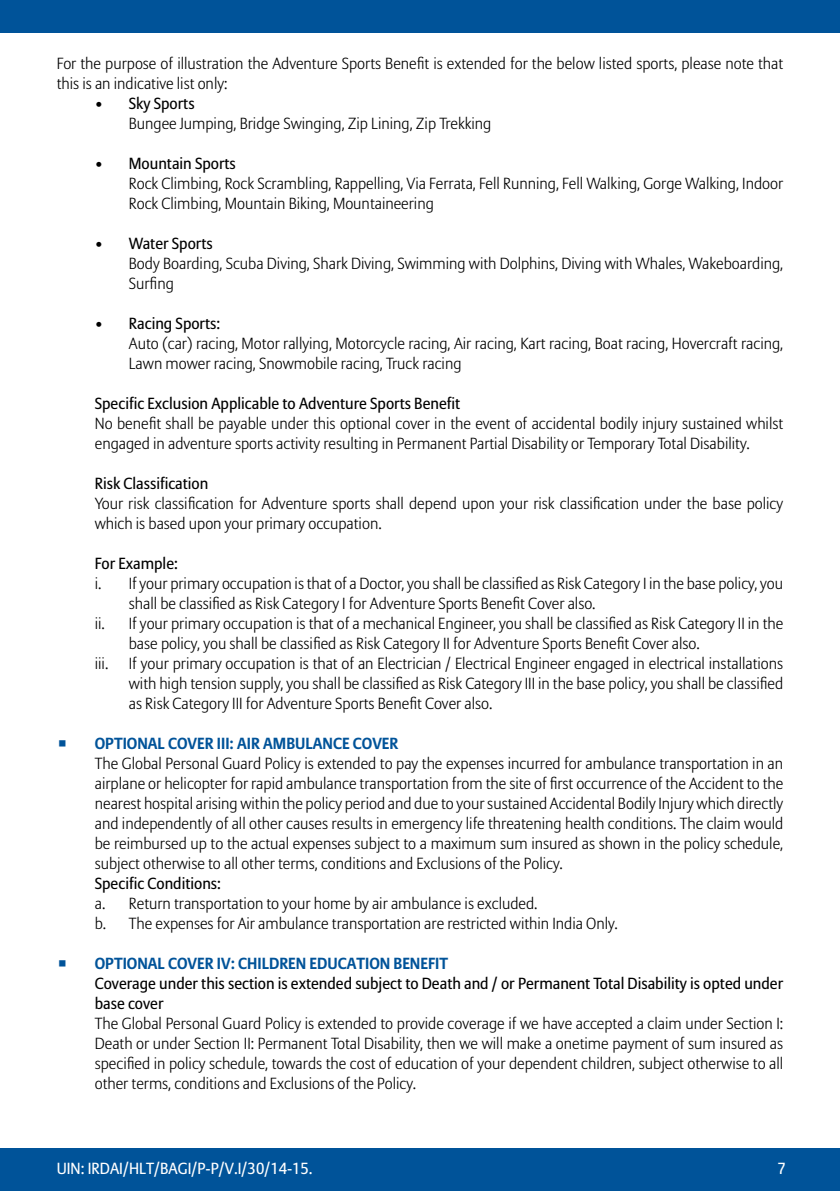
<style>
.page{position:relative;width:840px;height:1191px;background:#fff}
.page>*{position:absolute;margin:0;border:0;box-sizing:border-box;transform-origin:0 0}
.t1{font:300 16px/20px "Allianz Sans";color:#000}
.t2{font:16px/20px "Allianz Sans";color:#000}
.t3{font:700 16px "Allianz Sans";color:#005399}
.t4{font:16px "Allianz Sans";color:#fff}
.t5{font:16px "Allianz Sans";color:#005399}
.s1{font-weight:400}
.s2{font-weight:700}
</style>
<div class="page">
<div style="left:0;top:0;width:839px;height:33px;background:#005399"></div>
<div style="left:0;top:1148px;width:839px;height:43px;background:#005399"></div>
<p class="t1" style="left:57px;top:53px;width:727px">For the purpose of illustration the Adventure Sports Benefit is extended for the below listed sports, please note that this is an indicative list only:</p>
<p class="t2" style="left:95px;top:93px;width:101px">• Sky Sports</p>
<p class="t1" style="left:129px;top:113px;width:364px">Bungee Jumping, Bridge Swinging, Zip Lining, Zip Trekking</p>
<p class="t2" style="left:95px;top:153px;width:142px">• Mountain Sports</p>
<p class="t1" style="left:129px;top:173px;width:655px">Rock Climbing, Rock Scrambling, Rappelling, Via Ferrata, Fell Running, Fell Walking, Gorge Walking, Indoor<br>Rock Climbing, Mountain Biking, Mountaineering</p>
<p class="t2" style="left:95px;top:233px;width:119px">• Water Sports</p>
<p class="t1" style="left:129px;top:253px;width:655px">Body Boarding, Scuba Diving, Shark Diving, Swimming with Dolphins, Diving with Whales, Wakeboarding,<br>Surfing</p>
<p class="t2" style="left:95px;top:313px;width:127px">• Racing Sports:</p>
<p class="t1" style="left:129px;top:333px;width:655px">Auto (car) racing, Motor rallying, Motorcycle racing, Air racing, Kart racing, Boat racing, Hovercraft racing,<br>Lawn mower racing, Snowmobile racing, Truck racing</p>
<p class="t2" style="left:95px;top:393px;width:367px">Specific Exclusion Applicable to Adventure Sports Benefit</p>
<p class="t1" style="left:95px;top:413px;width:689px">No benefit shall be payable under this optional cover in the event of accidental bodily injury sustained whilst engaged in adventure sports activity resulting in Permanent Partial Disability or Temporary Total Disability.</p>
<p class="t2" style="left:95px;top:473px;width:115px">Risk Classification</p>
<p class="t1" style="left:95px;top:493px;width:689px">Your risk classification for Adventure sports shall depend upon your risk classification under the base policy which is based upon your primary occupation.</p>
<p class="t2" style="left:95px;top:553px;width:85px">For Example:</p>
<p class="t1" style="left:95px;top:573px;width:689px">i. If your primary occupation is that of a Doctor, you shall be classified as Risk Category I in the base policy, you</p>
<p class="t1" style="left:129px;top:593px;width:468px">shall be classified as Risk Category I for Adventure Sports Benefit Cover also.</p>
<p class="t1" style="left:95px;top:613px;width:689px">ii. If your primary occupation is that of a mechanical Engineer, you shall be classified as Risk Category II in the</p>
<p class="t1" style="left:129px;top:633px;width:572px">base policy, you shall be classified as Risk Category II for Adventure Sports Benefit Cover also.</p>
<p class="t1" style="left:95px;top:653px;width:15px">iii.</p>
<p class="t1" style="left:129px;top:653px;width:655px;text-align:justify">If your primary occupation is that of an Electrician / Electrical Engineer engaged in electrical installations with high tension supply, you shall be classified as Risk Category III in the base policy, you shall be classified as Risk Category III for Adventure Sports Benefit Cover also.</p>
<p class="t3" style="left:57px;top:734px;width:81px"><span class="s1">◾</span> OPTIONAL</p>
<p class="t3" style="left:168px;top:734px;width:11px">COVER</p>
<p class="t3" style="left:217px;top:734px;width:80px">III: AIR AMBULANCE</p>
<p class="t3" style="left:352px;top:734px;width:11px">COVER</p>
<p class="t1" style="left:95px;top:753px;width:689px;text-align:justify">The Global Personal Guard Policy is extended to pay the expenses incurred for ambulance transportation in an airplane or helicopter for rapid ambulance transportation from the site of first occurrence of the Accident to the nearest hospital arising within the policy period and due to your sustained Accidental Bodily Injury which directly and independently of all other causes results in emergency life threatening health conditions. The claim would be reimbursed up to the actual expenses subject to a maximum sum insured as shown in the policy schedule, subject otherwise to all other terms, conditions and Exclusions of the Policy.</p>
<p class="t2" style="left:95px;top:873px;width:128px">Specific Conditions:</p>
<p class="t1" style="left:95px;top:893px;width:524px">a. Return transportation to your home by air ambulance is excluded.<br>b. The expenses for Air ambulance transportation are restricted within India Only.</p>
<p class="t5" style="left:57px;top:954px;width:25px">◾ <span class="s2">O</span></p>
<p class="t3" style="left:105px;top:954px;width:32px">PTIONAL</p>
<p class="t3" style="left:168px;top:954px;width:11px">COVER</p>
<p class="t3" style="left:217px;top:954px;width:55px">IV: CH ILDREN</p>
<p class="t3" style="left:309px;top:954px;width:11px">EDUCAT</p>
<p class="t3" style="left:365px;top:954px;width:38px">ION BENE</p>
<p class="t3" style="left:428px;top:954px;width:21px">FIT</p>
<p class="t2" style="left:95px;top:973px;width:689px">Coverage under this section is extended subject to Death and / or Permanent Total Disability is opted under base cover</p>
<p class="t1" style="left:95px;top:1013px;width:689px;text-align:justify">The Global Personal Guard Policy is extended to provide coverage if we have accepted a claim under Section I:<br>Death or under Section II: Permanent Total Disability, then we will make a onetime payment of sum insured as specified in policy schedule, towards the cost of education of your dependent children, subject otherwise to all other terms, conditions and Exclusions of the Policy.</p>
<p class="t4" style="left:57px;top:1159px;width:257px">UIN: IRDAI/HLT/BAGI/P-P/V.I/30/14-15.</p>
<p class="t4" style="left:777px;top:1159px;width:10px">7</p>
</div>
